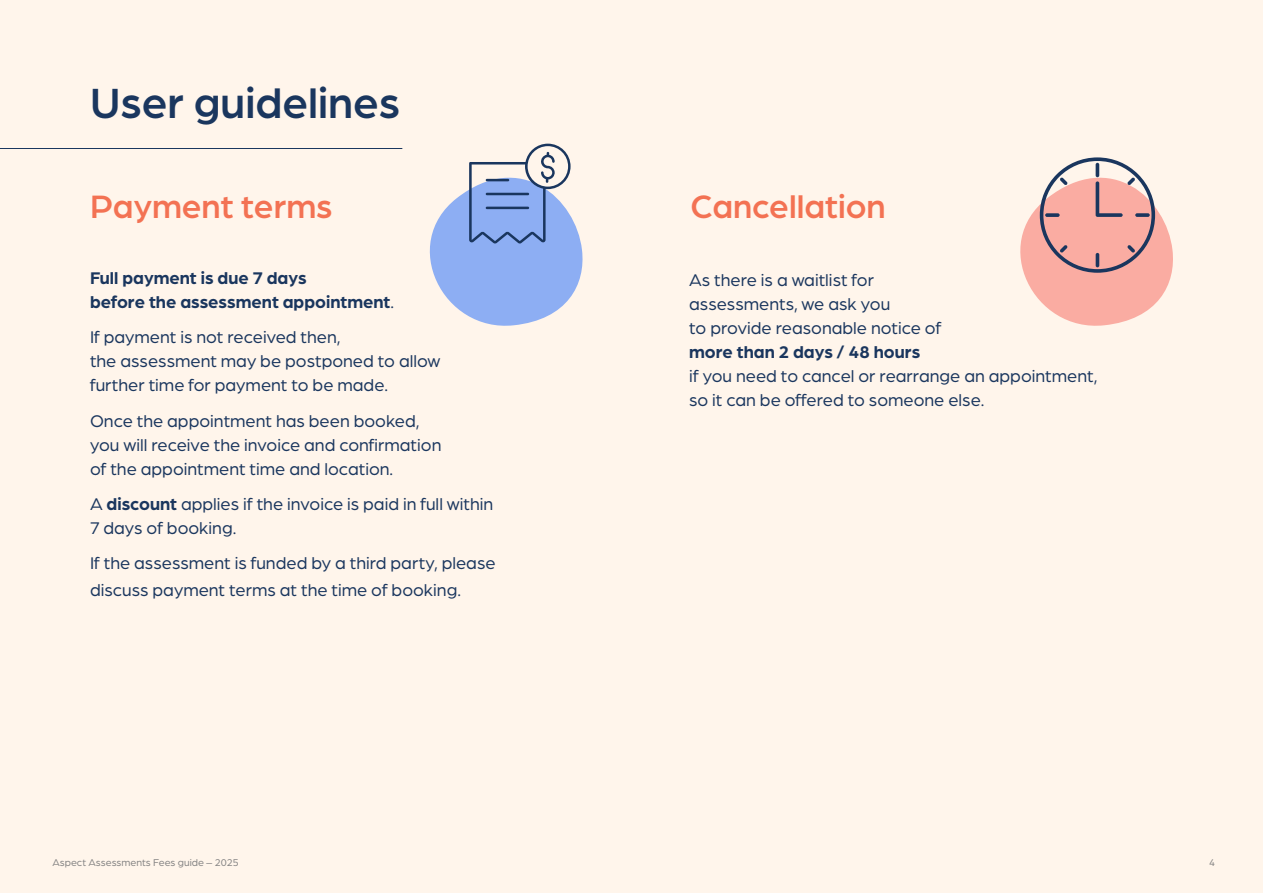
<style>
.page{position:relative;width:1263px;height:893px;background:#fff5eb}
.page>*{position:absolute;margin:0;border:0;box-sizing:border-box;transform-origin:0 0}
.t1{font:500 45px "Arboria";color:#1a365e}
.t2{font:500 34.5px "Arboria";color:#f37253}
.t3{font:18px/24px "Arboria";color:#1a365e}
.t4{font:700 18px/24px "Arboria";color:#1a365e}
.t5{font:10.5px "Arboria";color:#848383}
.s1{font-weight:400}
.s2{font-weight:700}
</style>
<div class="page">
<hr style="left:0;top:148px;width:402px;height:1px;background:#1a365e">
<svg style="left:430px;top:144px;width:152px;height:182px"></svg>
<svg style="left:1020px;top:157px;width:153px;height:169px"></svg>
<h1 class="t1" style="left:90px;top:73px;width:312px">User guidelines</h1>
<h2 class="t2" style="left:90px;top:184px;width:244px">Payment terms</h2>
<h2 class="t2" style="left:690px;top:184px;width:197px">Cancellation</h2>
<p class="t4" style="left:90px;top:265px;width:306px">Full payment is due 7 days<br>before the assessment appointment<span class="s1">.</span></p>
<p class="t3" style="left:90px;top:325px;width:352px">If payment is not received then,<br>the assessment may be postponed to allow further time for payment to be made.</p>
<p class="t3" style="left:90px;top:408px;width:353px">Once the appointment has been booked, you will receive the invoice and confirmation of the appointment time and location.</p>
<p class="t3" style="left:90px;top:491px;width:405px">A <span class="s2">discount</span> applies if the invoice is paid in full within<br>7 days of booking.</p>
<p class="t3" style="left:90px;top:548px;width:407px;line-height:27px">If the assessment is funded by a third party, please discuss payment terms at the time of booking.</p>
<p class="t3" style="left:689px;top:267px;width:254px">As there is a waitlist for assessments, we ask you<br>to provide reasonable notice of</p>
<p class="t4" style="left:689px;top:339px;width:233px">more than 2 days / 48 hours</p>
<p class="t3" style="left:689px;top:363px;width:410px">if you need to cancel or rearrange an appointment, so it can be offered to someone else.</p>
<p class="t5" style="left:52px;top:856px;width:188px">Aspect Assessments Fees guide – 2025</p>
<p class="t5" style="left:1209px;top:856px;width:7px">4</p>
</div>
